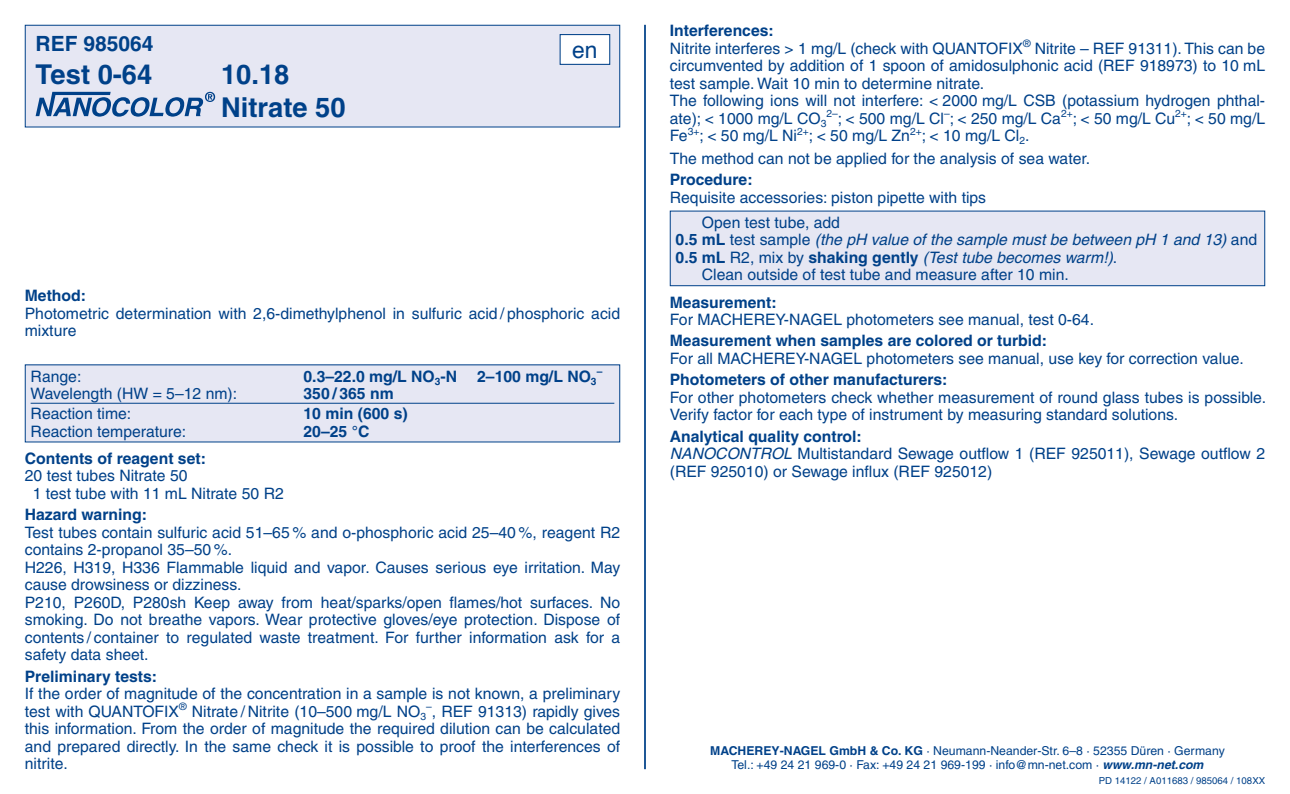
<style>
.page{position:relative;width:1290px;height:794px;background:#fff}
.page>*{position:absolute;margin:0;border:0;box-sizing:border-box;transform-origin:0 0}
.t1{font:700 27.3px/32.9px "Helvetica LT Pro";color:#004189}
.t2{font:22.75px "Helvetica";color:#004189}
.t3{font:700 21px "Helvetica LT Pro";color:#004189}
.t4{font:15.75px/17.5px "Helvetica LT Pro";color:#004189}
.t5{font:700 15.75px "Helvetica LT Pro";color:#004189}
.t6{font:italic 15.75px "Helvetica LT Pro";color:#004189}
.t7{font:12.25px/14px "Helvetica LT Pro";color:#004189;text-align:center}
.t8{font:700 10.15px "Helvetica LT Pro";color:#004189}
.t9{font:9.62px "Helvetica LT Pro";color:#004189}
.s1{font-weight:700}
.s2{font-weight:700;font-style:normal}
.s3{font-style:normal}
.s4{font-style:italic}
.s5{font-weight:700;font-style:italic}
</style>
<div class="page">
<hr style="left:644px;top:25px;width:2px;height:744px;background:#004189">
<div style="left:25px;top:25px;width:595px;height:102px;background:#e6e7f3"></div>
<svg style="left:36px;top:92px;width:179px;height:25px"></svg>
<div style="left:25px;top:25px;width:595px;height:102px;border:1px solid #004189"></div>
<div style="left:560px;top:35px;width:50px;height:29px;background:#fff"></div>
<div style="left:560px;top:34px;width:50px;height:31px;border:1px solid #004189"></div>
<div style="left:25px;top:365px;width:595px;height:77px;background:#e6e7f3"></div>
<hr style="left:31px;top:403px;width:583px;height:1px;background:#004189">
<div style="left:670px;top:211px;width:595px;height:75px;background:#e6e7f3"></div>
<div style="left:670px;top:211px;width:595px;height:75px;border:1px solid #004189"></div>
<h3 class="t3" style="left:36px;top:30px;width:119px">REF 985064</h3>
<h1 class="t1" style="left:36px;top:58px;width:118px">Test 0-64</h1>
<h1 class="t1" style="left:221px;top:58px;width:126px">10.18<br>Nitrate 50</h1>
<h2 class="t2" style="left:572px;top:32px;width:27px">en</h2>
<p class="t5" style="left:25px;top:286px;width:63px">Method:</p>
<p class="t4" style="left:25px;top:304px;width:597px">Photometric determination with 2,6-dimethylphenol in sulfuric acid / phosphoric acid mixture</p>
<p class="t4" style="left:31px;top:367px;width:52px">Range:</p>
<p class="t5" style="left:303px;top:366px;width:155px">0.3–22.0 mg/L NO<sub>3</sub>-N</p>
<p class="t5" style="left:477px;top:366px;width:121px">2–100 mg/L NO<sub>3</sub></p>
<p class="t8" style="left:597px;top:365px;width:7px">–</p>
<p class="t4" style="left:31px;top:385px;width:208px">Wavelength (HW = 5–12 nm):</p>
<p class="t5" style="left:303px;top:384px;width:92px">350 / 365 nm</p>
<p class="t4" style="left:31px;top:405px;width:102px">Reaction time:</p>
<p class="t5" style="left:303px;top:404px;width:106px">10 min (600 s)</p>
<p class="t4" style="left:31px;top:422px;width:157px">Reaction temperature:</p>
<p class="t5" style="left:303px;top:421px;width:67px">20–25 °C</p>
<p class="t5" style="left:25px;top:448px;width:183px">Contents of reagent set:</p>
<p class="t4" style="left:33px;top:467px;width:253px;text-indent:-8px">20 test tubes Nitrate 50<br>1 test tube with 11 mL Nitrate 50 R2</p>
<p class="t5" style="left:25px;top:505px;width:124px">Hazard warning:</p>
<p class="t4" style="left:25px;top:523px;width:597px">Test tubes contain sulfuric acid 51–65 % and o-phosphoric acid 25–40 %, reagent R2 contains 2-propanol 35–50 %.<br>H226, H319, H336 Flammable liquid and vapor. Causes serious eye irritation. May cause drowsiness or dizziness.<br>P210, P260D, P280sh Keep away from heat/sparks/open flames/hot surfaces. No smoking. Do not breathe vapors. Wear protective gloves/eye protection. Dispose of contents / container to regulated waste treatment. For further information ask for a safety data sheet.</p>
<p class="t5" style="left:25px;top:666px;width:134px">Preliminary tests:</p>
<p class="t4" style="left:25px;top:685px;width:597px;text-align:justify">If the order of magnitude of the concentration in a sample is not known, a preliminary test with QUANTOFIX<sup>®</sup> Nitrate / Nitrite (10–500 mg/L NO<sub>3</sub><sup>–</sup>, REF 91313) rapidly gives this information. From the order of magnitude the required dilution can be calculated and prepared directly. In the same check it is possible to proof the interferences of nitrite.</p>
<p class="t4" style="left:670px;top:22px;width:597px"><span class="s1">Interferences:<br></span>Nitrite interferes &gt; 1 mg/L (check with QUANTOFIX<sup>®</sup> Nitrite – REF 91311). This can be circumvented by addition of 1 spoon of amidosulphonic acid (REF 918973) to 10 mL test sample. Wait 10 min to determine nitrate.<br>The following ions will not interfere: &lt; 2000 mg/L CSB (potassium hydrogen phthal&shy;ate); &lt; 1000 mg/L CO<sub>3</sub><sup>2–</sup>; &lt; 500 mg/L Cl<sup>–</sup>; &lt; 250 mg/L Ca<sup>2+</sup>; &lt; 50 mg/L Cu<sup>2+</sup>; &lt; 50 mg/L Fe<sup>3+</sup>; &lt; 50 mg/L Ni<sup>2+</sup>; &lt; 50 mg/L Zn<sup>2+</sup>; &lt; 10 mg/L Cl<sub>2</sub>.</p>
<p class="t4" style="left:670px;top:149px;width:422px">The method can not be applied for the analysis of sea water.</p>
<p class="t5" style="left:670px;top:170px;width:84px">Procedure:</p>
<p class="t4" style="left:702px;top:184px;width:286px;line-height:25.2px;text-indent:-32px">Requisite accessories: piston pipette with tips<br>Open test tube, add</p>
<p class="t6" style="left:676px;top:231px;width:583px"><span class="s2">0.5 mL</span> <span class="s3">test sample</span> (the pH value of the sample must be between pH 1 and 13) <span class="s3">and</span></p>
<p class="t6" style="left:676px;top:248px;width:443px"><span class="s2">0.5 mL</span> <span class="s3">R2, mix by</span> <span class="s2">shaking gently</span> (Test tube becomes warm!)<span class="s3">.</span></p>
<p class="t4" style="left:702px;top:266px;width:368px">Clean outside of test tube and measure after 10 min.</p>
<p class="t5" style="left:670px;top:292px;width:108px">Measurement:</p>
<p class="t4" style="left:670px;top:311px;width:426px">For MACHEREY-NAGEL photometers see manual, test 0-64.</p>
<p class="t5" style="left:670px;top:331px;width:379px">Measurement when samples are colored or turbid:</p>
<p class="t4" style="left:670px;top:349px;width:575px">For all MACHEREY-NAGEL photometers see manual, use key for correction value.</p>
<p class="t5" style="left:670px;top:370px;width:279px">Photometers of other manufacturers:</p>
<p class="t4" style="left:670px;top:388px;width:598px">For other photometers check whether measurement of round glass tubes is possible.<br>Verify factor for each type of instrument by measuring standard solutions.</p>
<p class="t4" style="left:670px;top:427px;width:597px"><span class="s1">Analytical quality control:<br></span><span class="s4">NANOCONTROL</span> Multistandard Sewage outflow 1 (REF 925011), Sewage outflow 2 (REF 925010) or Sewage influx (REF 925012)</p>
<p class="t7" style="left:710px;top:744px;width:516px"><span class="s1">MACHEREY-NAGEL GmbH &amp; Co. KG</span> · Neumann-Neander-Str. 6–8 · 52355 Düren · Germany<br>Tel.: +49 24 21 969-0 · Fax: +49 24 21 969-199 · info@mn-net.com · <span class="s5">www.mn-net.com</span></p>
<p class="t9" style="left:1099px;top:774px;width:168px">PD 14122 / A011683 / 985064 / 108XX</p>
</div>
